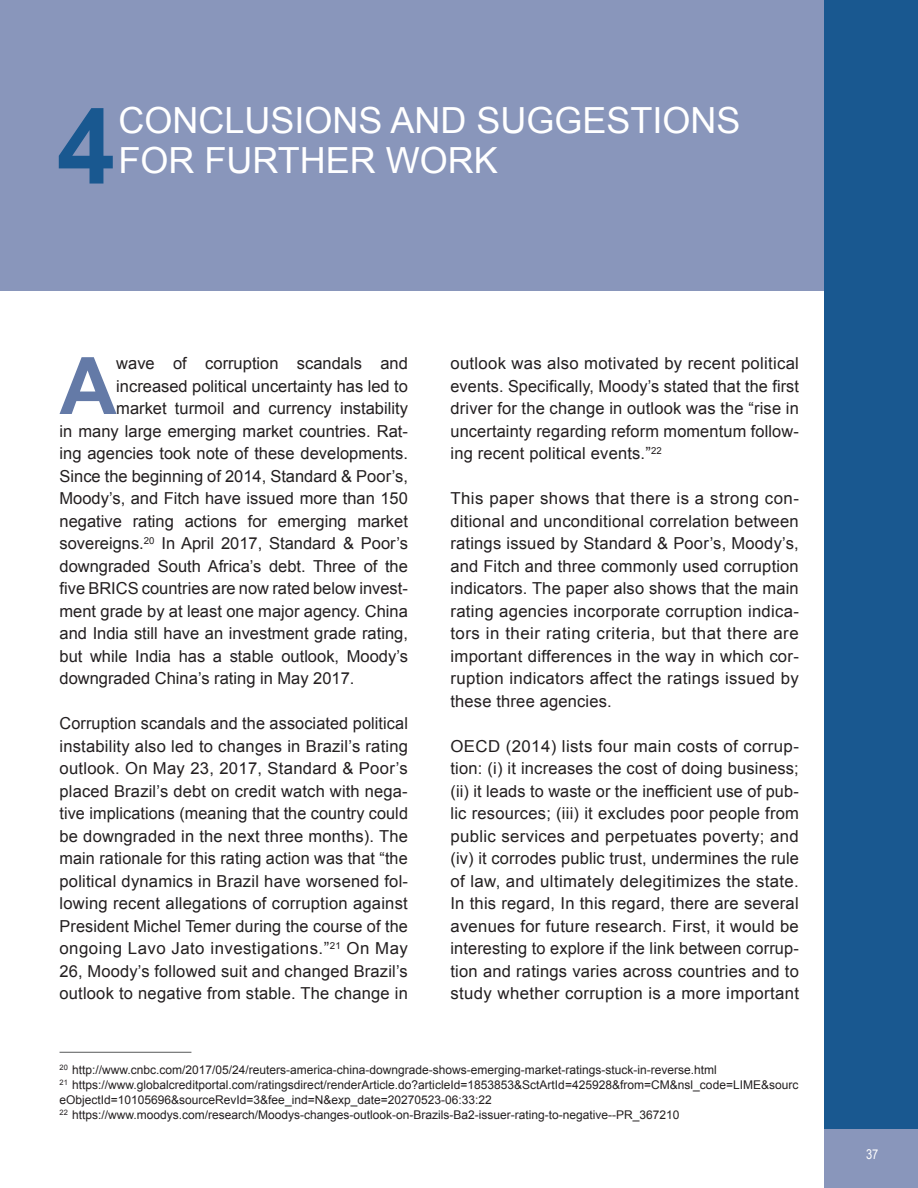
<style>
.page{position:relative;width:918px;height:1188px;background:#fff}
.page>*{position:absolute;margin:0;border:0;box-sizing:border-box;transform-origin:0 0}
.t1{font:700 105px "Arial";color:#195890}
.t2{font:700 79.35px "Arial";color:#647aa7}
.t3{font:36px/40px "Arial";color:#fff}
.t4{font:16.5px/22.5px "Arial";color:#231f20;text-align:justify}
.t5{font:13.5px "Arial Narrow";color:#fff}
.t6{font:12px/15px "Arial";color:#231f20}
</style>
<div class="page">
<div style="left:0;top:0;width:826px;height:290px;background:#8996bb"></div>
<div style="left:824px;top:0;width:94px;height:1188px;background:#195890"></div>
<div style="left:824px;top:1130px;width:94px;height:58px;background:#8996bb"></div>
<hr style="left:60px;top:1052px;width:131px;height:1px;background:#57585a">
<h1 class="t1" style="left:57px;top:88px;width:60px">4</h1>
<h3 class="t3" style="left:118px;top:100px;width:624px">CONCLUSIONS AND SUGGESTIONS<br>FOR FURTHER WORK</h3>
<h2 class="t2" style="left:60px;top:342px;width:59px">A</h2>
<p class="t4" style="left:116px;top:352px;width:293px">wave of corruption scandals and</p>
<p class="t4" style="left:116px;top:374px;width:293px">increased political uncertainty has led to</p>
<p class="t4" style="left:116px;top:397px;width:293px">market turmoil and currency instability</p>
<p class="t4" style="left:60px;top:419px;width:350px">in many large emerging market countries. Rat-</p>
<p class="t4" style="left:60px;top:442px;width:350px">ing agencies took note of these developments.</p>
<p class="t4" style="left:60px;top:464px;width:350px">Since the beginning of 2014, Standard &amp; Poor’s,</p>
<p class="t4" style="left:60px;top:487px;width:350px">Moody’s, and Fitch have issued more than 150</p>
<p class="t4" style="left:60px;top:509px;width:350px">negative rating actions for emerging market</p>
<p class="t4" style="left:60px;top:532px;width:350px">sovereigns.<sup>20</sup> In April 2017, Standard &amp; Poor’s</p>
<p class="t4" style="left:60px;top:554px;width:350px">downgraded South Africa’s debt. Three of the</p>
<p class="t4" style="left:60px;top:577px;width:350px">five BRICS countries are now rated below invest-</p>
<p class="t4" style="left:60px;top:599px;width:350px">ment grade by at least one major agency. China</p>
<p class="t4" style="left:60px;top:622px;width:350px">and India still have an investment grade rating,</p>
<p class="t4" style="left:60px;top:644px;width:350px">but while India has a stable outlook, Moody’s</p>
<p class="t4" style="left:60px;top:667px;width:297px">downgraded China’s rating in May 2017.</p>
<p class="t4" style="left:60px;top:712px;width:350px">Corruption scandals and the associated political instability also led to changes in Brazil’s rating outlook. On May 23, 2017, Standard &amp; Poor’s placed Brazil’s debt on credit watch with nega&shy;tive implications (meaning that the country could be downgraded in the next three months). The main rationale for this rating action was that “the political dynamics in Brazil have worsened fol&shy;lowing recent allegations of corruption against President Michel Temer during the course of the ongoing Lavo Jato investigations.”<sup>21</sup> On May 26, Moody’s followed suit and changed Brazil’s outlook to negative from stable. The change in</p>
<p class="t4" style="left:450px;top:352px;width:350px">outlook was also motivated by recent political events. Specifically, Moody’s stated that the first driver for the change in outlook was the “rise in uncertainty regarding reform momentum follow&shy;ing recent political events.”<sup>22</sup></p>
<p class="t4" style="left:450px;top:487px;width:350px">This paper shows that there is a strong con&shy;ditional and unconditional correlation between ratings issued by Standard &amp; Poor’s, Moody’s, and Fitch and three commonly used corruption indicators. The paper also shows that the main rating agencies incorporate corruption indica&shy;tors in their rating criteria, but that there are important differences in the way in which cor&shy;ruption indicators affect the ratings issued by these three agencies.</p>
<p class="t4" style="left:450px;top:734px;width:350px">OECD (2014) lists four main costs of corrup&shy;tion: (i) it increases the cost of doing business; (ii) it leads to waste or the inefficient use of pub&shy;lic resources; (iii) it excludes poor people from public services and perpetuates poverty; and (iv) it corrodes public trust, undermines the rule of law, and ultimately delegitimizes the state.<br>In this regard, In this regard, there are several avenues for future research. First, it would be interesting to explore if the link between corrup&shy;tion and ratings varies across countries and to study whether corruption is a more important</p>
<p class="t6" style="left:60px;top:1063px;width:740px"><sup>20</sup> http://www.cnbc.com/2017/05/24/reuters-america-china-downgrade-shows-emerging-market-ratings-stuck-in-reverse.html<br><sup>21</sup> https://www.globalcreditportal.com/ratingsdirect/renderArticle.do?articleId=1853853&amp;SctArtId=425928&amp;from=CM&amp;nsl_code=LIME&amp;sourc eObjectId=10105696&amp;sourceRevId=3&amp;fee_ind=N&amp;exp_date=20270523-06:33:22<br><sup>22</sup> https://www.moodys.com/research/Moodys-changes-outlook-on-Brazils-Ba2-issuer-rating-to-negative--PR_367210</p>
<p class="t5" style="left:866px;top:1144px;width:14px">37</p>
</div>
